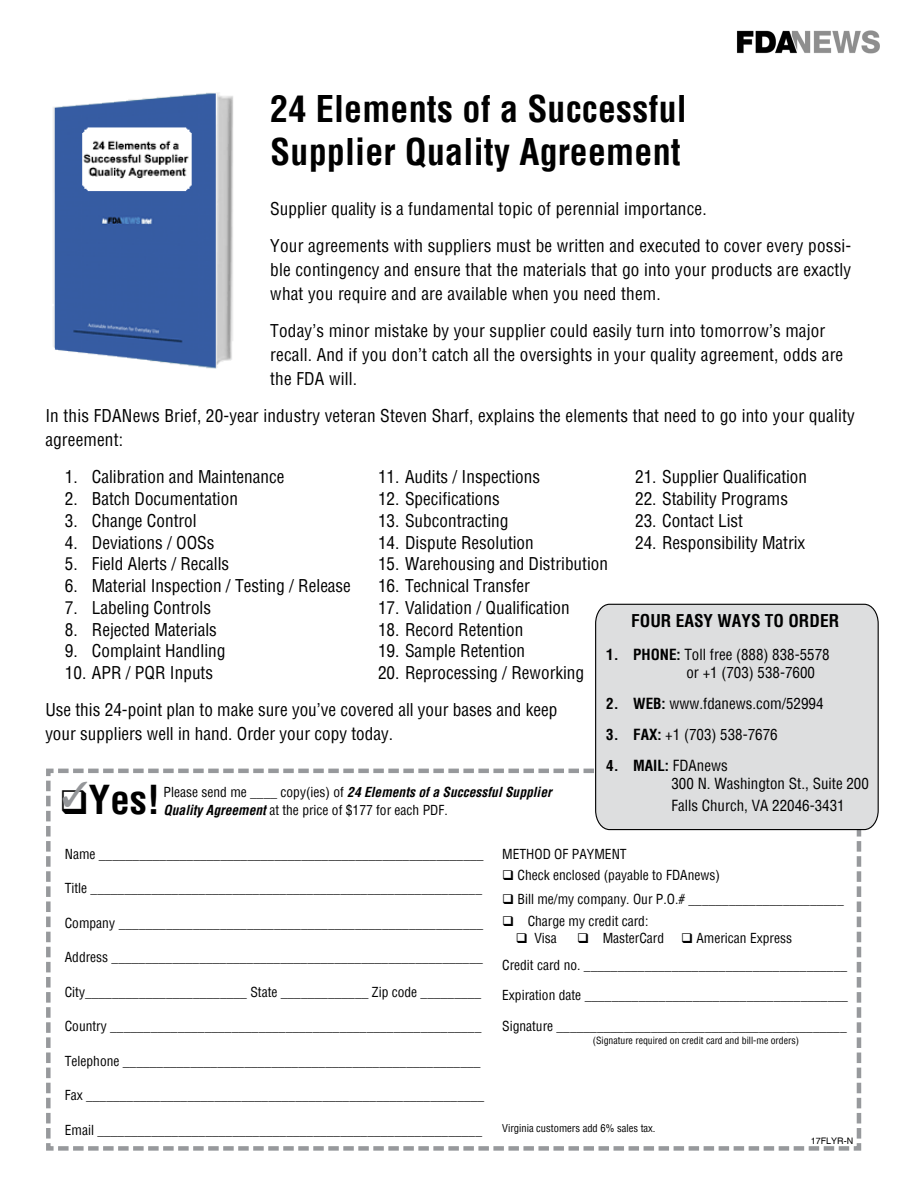
<style>
.page{position:relative;width:918px;height:1188px;background:#fff}
.page>*{position:absolute;margin:0;border:0;box-sizing:border-box;transform-origin:0 0}
.t1{font:700 condensed 39px "Helvetica";color:#000}
.t2{font:700 condensed 36px/43.2px "Helvetica";letter-spacing:.005em;color:#000}
.t3{font:condensed 17.25px/24px "Helvetica";color:#000}
.t4{font:700 condensed 17.25px "Helvetica";color:#000}
.t5{font:condensed 15px/18px "Helvetica";color:#000}
.t6{font:condensed 13.5px/27px "Helvetica";color:#000}
.t7{font:condensed 10.5px "Helvetica";color:#000}
.t8{font:condensed 9.75px "Helvetica";color:#000}
.t9{font:9px "Helvetica";color:#000}
.s1{font-weight:700}
.s2{font-weight:700;font-style:italic}
</style>
<div class="page">
<svg style="left:46px;top:768px;width:816px;height:383px"></svg>
<img style="left:737px;top:30px;width:143px;height:24px">
<div style="left:595px;top:603px;width:284px;height:228px;background:#dddedf"></div>
<img style="left:53px;top:92px;width:180px;height:277px">
<svg style="left:63px;top:781px;width:24px;height:26px"></svg>
<h2 class="t2" style="left:270px;top:87px;width:418px">24 Elements of a Successful<br>Supplier Quality Agreement</h2>
<p class="t3" style="left:270px;top:190px;width:582px;line-height:36.9px">Supplier quality is a fundamental topic of perennial importance.<br>Your agreements with suppliers must be written and executed to cover every possi-</p>
<p class="t3" style="left:270px;top:257px;width:582px">ble contingency and ensure that the materials that go into your products are exactly what you require and are available when you need them.</p>
<p class="t3" style="left:270px;top:318px;width:574px">Today’s minor mistake by your supplier could easily turn into tomorrow’s major recall. And if you don’t catch all the oversights in your quality agreement, odds are the FDA will.</p>
<p class="t3" style="left:45px;top:403px;width:811px">In this FDANews Brief, 20-year industry veteran Steven Sharf, explains the elements that need to go into your quality agreement:</p>
<p class="t3" style="left:65px;top:465px;width:221px">1. Calibration and Maintenance</p>
<p class="t3" style="left:65px;top:487px;width:175px">2. Batch Documentation</p>
<p class="t3" style="left:65px;top:508px;width:133px">3. Change Control</p>
<p class="t3" style="left:65px;top:530px;width:151px">4. Deviations / OOSs</p>
<p class="t3" style="left:65px;top:552px;width:166px">5. Field Alerts / Recalls</p>
<p class="t3" style="left:65px;top:574px;width:288px">6. Material Inspection / Testing / Release</p>
<p class="t3" style="left:65px;top:595px;width:148px">7. Labeling Controls</p>
<p class="t3" style="left:65px;top:617px;width:153px">8. Rejected Materials</p>
<p class="t3" style="left:65px;top:639px;width:162px">9. Complaint Handling</p>
<p class="t3" style="left:65px;top:661px;width:150px">10. APR / PQR Inputs</p>
<p class="t3" style="left:635px;top:465px;width:174px">21. Supplier Qualification</p>
<p class="t3" style="left:635px;top:487px;width:154px">22. Stability Programs</p>
<p class="t3" style="left:635px;top:508px;width:109px">23. Contact List</p>
<p class="t3" style="left:635px;top:530px;width:172px">24. Responsibility Matrix</p>
<p class="t3" style="left:378px;top:465px;width:164px">11. Audits / Inspections</p>
<p class="t3" style="left:378px;top:487px;width:123px">12. Specifications</p>
<p class="t3" style="left:378px;top:508px;width:132px">13. Subcontracting</p>
<p class="t3" style="left:378px;top:530px;width:157px">14. Dispute Resolution</p>
<p class="t3" style="left:378px;top:552px;width:232px">15. Warehousing and Distribution</p>
<p class="t3" style="left:378px;top:574px;width:153px">16. Technical Transfer</p>
<p class="t3" style="left:378px;top:595px;width:193px">17. Validation / Qualification</p>
<p class="t3" style="left:378px;top:617px;width:147px">18. Record Retention</p>
<p class="t3" style="left:378px;top:639px;width:149px">19. Sample Retention</p>
<p class="t3" style="left:378px;top:661px;width:208px">20. Reprocessing / Reworking</p>
<p class="t4" style="left:631px;top:610px;width:209px">FOUR EASY WAYS TO ORDER</p>
<p class="t5" style="left:686px;top:646px;width:145px;text-indent:-80px"><span class="s1">1. PHONE:</span> Toll free (888) 838-5578 or +1 (703) 538-7600</p>
<p class="t5" style="left:606px;top:695px;width:219px"><span class="s1">2. WEB:</span> www.fdanews.com/52994</p>
<p class="t5" style="left:606px;top:726px;width:173px"><span class="s1">3. FAX:</span> +1 (703) 538-7676</p>
<p class="t5" style="left:671px;top:757px;width:199px;text-indent:-65px"><span class="s1">4. MAIL:</span> FDAnews<br>300 N. Washington St., Suite 200</p>
<p class="t5" style="left:671px;top:796px;width:175px">Falls Church, VA 22046-3431</p>
<p class="t3" style="left:45px;top:698px;width:513px">Use this 24-point plan to make sure you’ve covered all your bases and keep your suppliers well in hand. Order your copy today.</p>
<h1 class="t1" style="left:59px;top:774px;width:102px">❑Yes!</h1>
<p class="t6" style="left:164px;top:783px;width:390px;line-height:18px">Please send me ____ copy(ies) of <span class="s2">24 Elements of a Successful Supplier<br>Quality Agreement</span> at the price of $177 for each PDF.</p>
<p class="t6" style="left:65px;top:840px;width:420px">Name _________________________________________________________</p>
<p class="t6" style="left:65px;top:874px;width:419px">Title __________________________________________________________</p>
<p class="t6" style="left:65px;top:909px;width:420px">Company ______________________________________________________</p>
<p class="t6" style="left:65px;top:944px;width:420px">Address _______________________________________________________</p>
<p class="t6" style="left:65px;top:978px;width:418px">City________________________ State _____________ Zip code _________</p>
<p class="t6" style="left:65px;top:1013px;width:418px">Country _______________________________________________________</p>
<p class="t6" style="left:65px;top:1047px;width:417px">Telephone _____________________________________________________</p>
<p class="t6" style="left:65px;top:1082px;width:421px">Fax ___________________________________________________________</p>
<p class="t6" style="left:65px;top:1116px;width:419px">Email _________________________________________________________</p>
<p class="t6" style="left:502px;top:840px;width:126px">METHOD OF PAYMENT</p>
<p class="t6" style="left:502px;top:861px;width:219px">❑ Check enclosed (payable to FDAnews)</p>
<p class="t6" style="left:502px;top:885px;width:343px">❑ Bill me/my company. Our P.O.# _______________________</p>
<p class="t6" style="left:502px;top:908px;width:148px">❑ Charge my credit card:</p>
<p class="t6" style="left:516px;top:924px;width:43px">❑ Visa</p>
<p class="t6" style="left:502px;top:924px;width:346px;text-indent:75px">❑ MasterCard ❑ American Express<br>Credit card no. _______________________________________</p>
<p class="t6" style="left:502px;top:981px;width:347px">Expiration date _______________________________________</p>
<p class="t6" style="left:502px;top:1013px;width:346px">Signature ___________________________________________</p>
<p class="t8" style="left:593px;top:1034px;width:208px">(Signature required on credit card and bill-me orders)</p>
<p class="t7" style="left:502px;top:1122px;width:155px">Virginia customers add 6% sales tax.</p>
<p class="t9" style="left:811px;top:1135px;width:44px">17FLYR-N</p>
</div>
